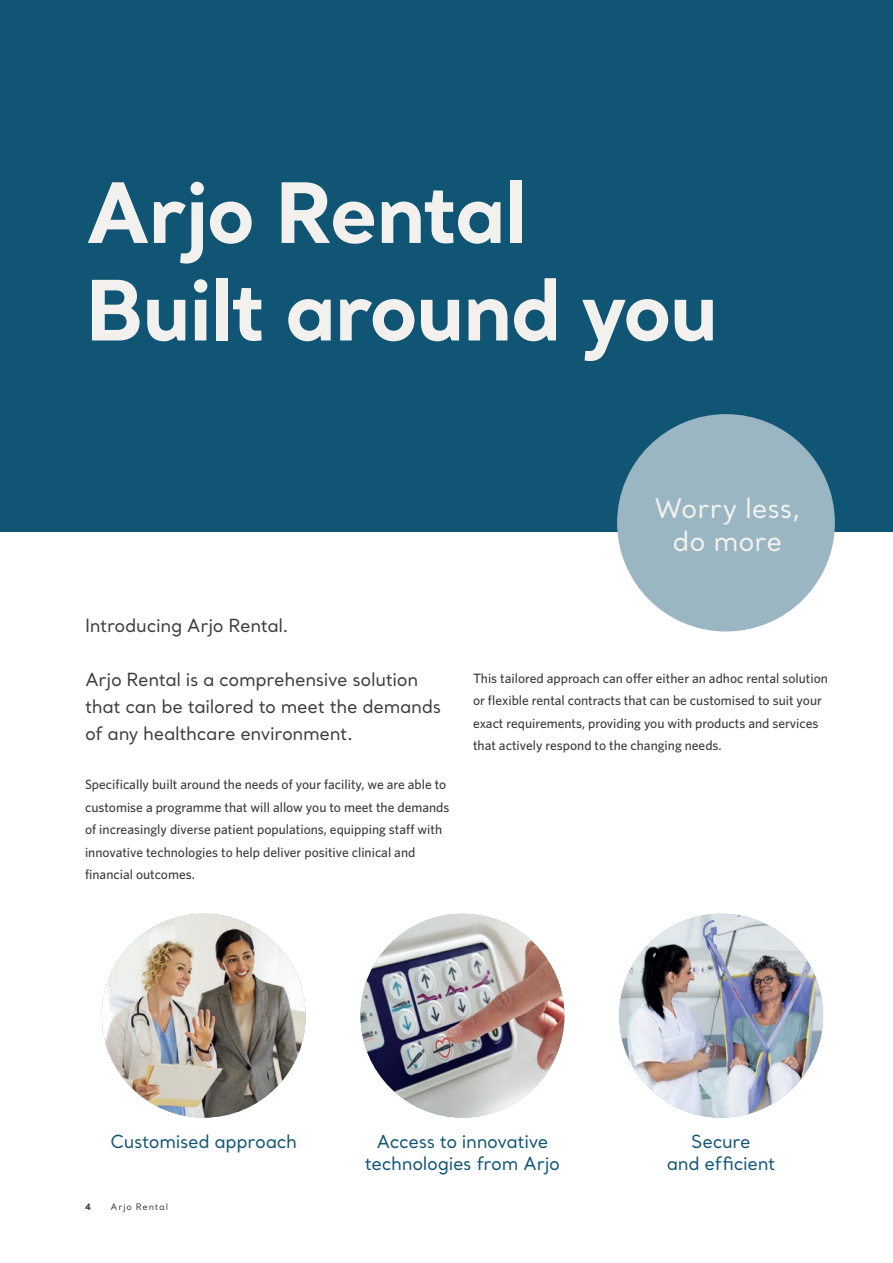
<style>
.page{position:relative;width:893px;height:1263px;background:#fff}
.page>*{position:absolute;margin:0;border:0;box-sizing:border-box;transform-origin:0 0}
.t1{font:700 82.5px/97.5px "Santral";letter-spacing:-.025em;color:#f2f1ee}
.t2{font:27px/33px "Santral";letter-spacing:-.005em;color:#f2f1ee;text-align:center}
.t3{font:18px/27px "Santral";letter-spacing:-.02em;color:#393d3d}
.t4{font:18px/22.5px "Santral";letter-spacing:-.02em;color:#115575;text-align:center}
.t5{font:500 13.5px/22.5px "Whitney";color:#393d3d}
.t6{font:9px "Santral";letter-spacing:.09em;color:#393d3d}
.t7{font:700 9px "Santral";color:#393d3d}
</style>
<div class="page">
<img style="left:619px;top:914px;width:204px;height:204px;border-radius:102px">
<img style="left:360px;top:914px;width:204px;height:204px;border-radius:102px">
<img style="left:102px;top:914px;width:204px;height:204px;border-radius:102px">
<div style="left:0;top:0;width:893px;height:531px;background:#115575"></div>
<div style="left:617px;top:414px;width:218px;height:217px;background:#9ab6c2;border-radius:50%"></div>
<h1 class="t1" style="left:85px;top:161px;width:635px">Arjo Rental<br>Built around you</h1>
<h2 class="t2" style="left:655px;top:491px;width:147px">Worry less, do more</h2>
<h3 class="t3" style="left:85px;top:611px;width:205px">Introducing Arjo Rental.</h3>
<h3 class="t3" style="left:85px;top:665px;width:358px">Arjo Rental is a comprehensive solution that can be tailored to meet the demands of any healthcare environment.</h3>
<p class="t5" style="left:85px;top:773px;width:366px">Specifically built around the needs of your facility, we are able to customise a programme that will allow you to meet the demands of increasingly diverse patient populations, equipping staff with innovative technologies to help deliver positive clinical and financial outcomes.</p>
<p class="t5" style="left:473px;top:666px;width:356px">This tailored approach can offer either an adhoc rental solution or flexible rental contracts that can be customised to suit your exact requirements, providing you with products and services that actively respond to the changing needs.</p>
<h3 class="t4" style="left:110px;top:1129px;width:188px">Customised approach</h3>
<h3 class="t4" style="left:365px;top:1129px;width:197px">Access to innovative technologies from Arjo</h3>
<h3 class="t4" style="left:667px;top:1129px;width:110px">Secure<br>and efficient</h3>
<p class="t7" style="left:85px;top:1200px;width:7px">4</p>
<p class="t6" style="left:111px;top:1201px;width:59px">Arjo Rental</p>
</div>
